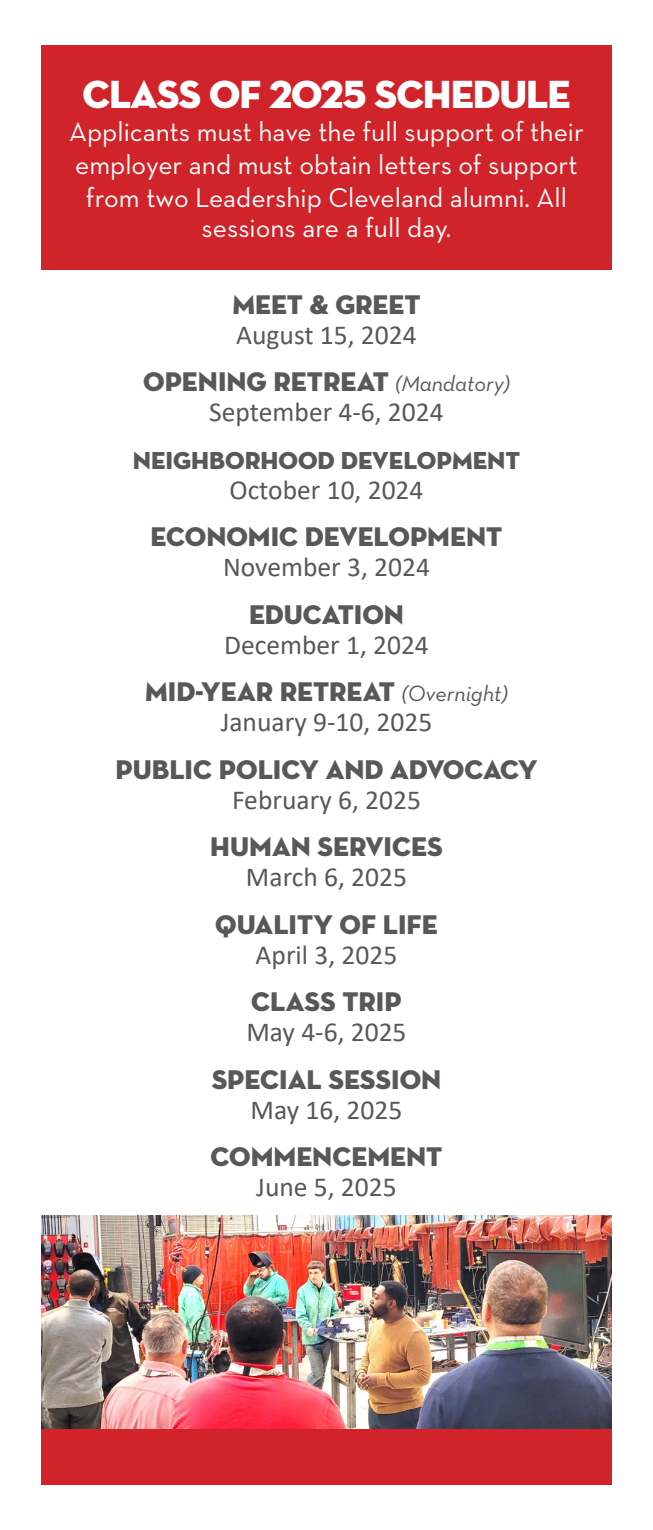
<style>
.page{position:relative;width:653px;height:1530px;background:#fff}
.page>*{position:absolute;margin:0;border:0;box-sizing:border-box;transform-origin:0 0}
.t1{font:40px "Neutra Disp Titling";letter-spacing:-.025em;color:#fff}
.t2{font:27.5px "Neutra Disp Titling";color:#57585a}
.t3{font:27.5px "Calibri";color:#57585a}
.t4{font:27.5px/33px "Neutra Text";color:#fff;text-align:center}
.t5{font:25px "Neutra Disp Titling";color:#57585a}
.s1{font-family:"Neutra Text Book Italic Alt";font-size:22.5px}
</style>
<div class="page">
<div style="left:41px;top:1429px;width:570px;height:56px;background:#d1232a"></div>
<div style="left:41px;top:45px;width:570px;height:225px;background:#d1232a"></div>
<img style="left:41px;top:1215px;width:570px;height:214px">
<p class="t1" style="left:82px;top:69px;width:489px">CLASS OF 2025 SCHEDULE</p>
<p class="t4" style="left:69px;top:114px;width:516px">Applicants must have the full support of their employer and must obtain letters of support from two Leadership Cleveland alumni. All</p>
<p class="t4" style="left:201px;top:210px;width:251px">sessions are a full day.</p>
<p class="t2" style="left:232px;top:287px;width:190px">MEET &amp; GREET</p>
<p class="t3" style="left:236px;top:316px;width:182px">August 15, 2024</p>
<p class="t2" style="left:143px;top:365px;width:368px">OPENING RETREAT <span class="s1">(Mandatory)</span></p>
<p class="t3" style="left:209px;top:393px;width:236px">September 4-6, 2024</p>
<p class="t5" style="left:133px;top:445px;width:389px">NEIGHBORHOOD DEVELOPMENT</p>
<p class="t3" style="left:229px;top:471px;width:195px">October 10, 2024</p>
<p class="t2" style="left:150px;top:520px;width:353px">ECONOMIC DEVELOPMENT</p>
<p class="t3" style="left:223px;top:548px;width:208px">November 3, 2024</p>
<p class="t2" style="left:249px;top:597px;width:156px">EDUCATION</p>
<p class="t3" style="left:224px;top:626px;width:206px">December 1, 2024</p>
<p class="t2" style="left:145px;top:675px;width:364px">MID-YEAR RETREAT <span class="s1">(Overnight)</span></p>
<p class="t3" style="left:221px;top:703px;width:213px">January 9-10, 2025</p>
<p class="t2" style="left:115px;top:752px;width:423px">PUBLIC POLICY AND ADVOCACY</p>
<p class="t3" style="left:232px;top:781px;width:190px">February 6, 2025</p>
<p class="t2" style="left:210px;top:830px;width:234px">HUMAN SERVICES</p>
<p class="t3" style="left:246px;top:858px;width:162px">March 6, 2025</p>
<p class="t2" style="left:215px;top:907px;width:224px">QUALITY OF LIFE</p>
<p class="t3" style="left:255px;top:936px;width:143px">April 3, 2025</p>
<p class="t2" style="left:251px;top:985px;width:152px">CLASS TRIP</p>
<p class="t3" style="left:246px;top:1013px;width:162px">May 4-6, 2025</p>
<p class="t2" style="left:212px;top:1062px;width:231px">SPECIAL SESSION</p>
<p class="t3" style="left:250px;top:1091px;width:153px">May 16, 2025</p>
<p class="t2" style="left:210px;top:1140px;width:233px">COMMENCEMENT</p>
<p class="t3" style="left:256px;top:1168px;width:142px">June 5, 2025</p>
</div>
